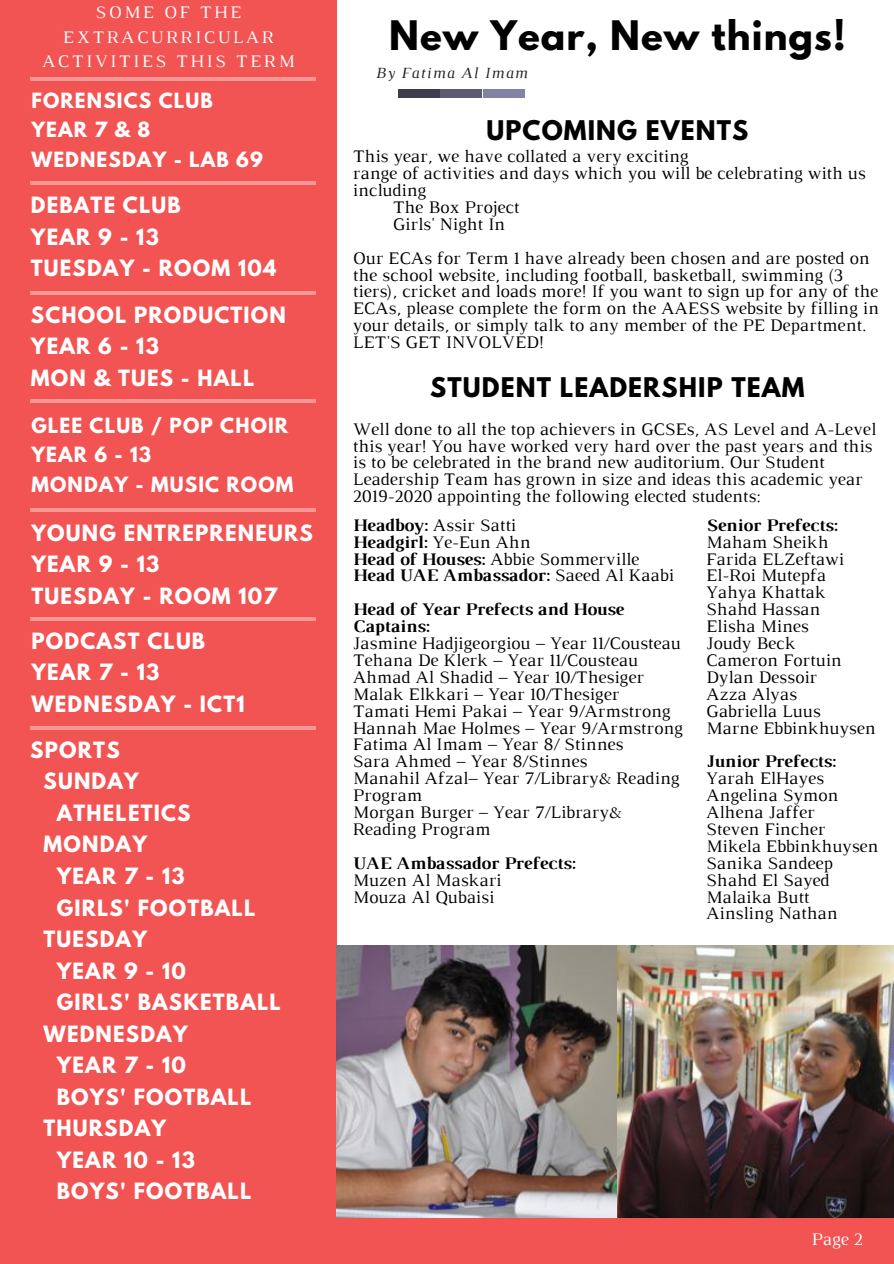
<style>
.page{position:relative;width:894px;height:1264px;background:#fff}
.page>*{position:absolute;margin:0;border:0;box-sizing:border-box;transform-origin:0 0}
.t1{font:700 36px "League Spartan";letter-spacing:.03em;color:#000}
.t2{font:700 24px "League Spartan";letter-spacing:.045em;color:#000}
.t3{font:700 19.8px/31.5px "League Spartan";letter-spacing:.06em;color:#fff}
.t4{font:700 18.6px/29.5px "League Spartan";letter-spacing:.06em;color:#fff}
.t5{font:18px/17px "Luthier";color:#000}
.t6{font:700 18px/17px "Luthier";color:#000}
.t7{font:18px/24.8px "Luthier";letter-spacing:.14em;color:#fff;text-align:center}
.t8{font:italic 15.9px "Luthier";letter-spacing:.07em;color:#222}
.s1{font-weight:400}
</style>
<div class="page">
<div style="left:398px;top:89px;width:41px;height:9px;background:#3e3d4d"></div>
<div style="left:440px;top:89px;width:41px;height:9px;background:#5b5a71"></div>
<div style="left:482px;top:89px;width:42px;height:9px;background:#8382a3"></div>
<div style="left:0;top:1216px;width:893px;height:47px;background:#f25453"></div>
<div style="left:0;top:0;width:337px;height:1223px;background:#f25453"></div>
<hr style="left:31px;top:181px;width:285px;height:4px;background:#f79897">
<hr style="left:31px;top:292px;width:285px;height:3px;background:#fff">
<hr style="left:31px;top:399px;width:285px;height:4px;background:#f79897">
<hr style="left:31px;top:77px;width:285px;height:3px;background:#fff">
<hr style="left:31px;top:508px;width:285px;height:4px;background:#f79897">
<hr style="left:31px;top:617px;width:285px;height:3px;background:#fff">
<hr style="left:31px;top:726px;width:285px;height:4px;background:#f79897">
<img style="left:336px;top:945px;width:281px;height:272px">
<img style="left:617px;top:945px;width:276px;height:272px">
<p class="t7" style="left:42px;top:1px;width:254px">SOME OF THE<br>EXTRACURRICULAR<br>ACTIVITIES THIS TERM</p>
<p class="t4" style="left:31px;top:88px;width:233px">FORENSICS CLUB<br>YEAR 7 &amp; 8<br>WEDNESDAY - LAB 69</p>
<p class="t3" style="left:31px;top:192px;width:247px">DEBATE CLUB<br>YEAR 9 - 13<br>TUESDAY - ROOM 104</p>
<p class="t3" style="left:31px;top:301px;width:256px">SCHOOL PRODUCTION<br>YEAR 6 - 13<br>MON &amp; TUES - HALL</p>
<p class="t4" style="left:31px;top:412px;width:263px">GLEE CLUB / POP CHOIR<br>YEAR 6 - 13<br>MONDAY - MUSIC ROOM</p>
<p class="t3" style="left:31px;top:519px;width:283px">YOUNG ENTREPRENEURS<br>YEAR 9 - 13<br>TUESDAY - ROOM 107</p>
<p class="t3" style="left:31px;top:627px;width:215px">PODCAST CLUB<br>YEAR 7 - 13<br>WEDNESDAY - ICT1</p>
<p class="t3" style="left:30px;top:736px;width:91px">SPORTS</p>
<p class="t3" style="left:44px;top:768px;width:97px">SUNDAY</p>
<p class="t3" style="left:57px;top:799px;width:135px">ATHELETICS</p>
<p class="t3" style="left:44px;top:831px;width:105px">MONDAY</p>
<p class="t3" style="left:57px;top:862px;width:129px">YEAR 7 - 13</p>
<p class="t3" style="left:57px;top:894px;width:200px">GIRLS' FOOTBALL</p>
<p class="t3" style="left:44px;top:925px;width:105px">TUESDAY</p>
<p class="t3" style="left:57px;top:957px;width:131px">YEAR 9 - 10</p>
<p class="t3" style="left:57px;top:989px;width:225px">GIRLS' BASKETBALL</p>
<p class="t3" style="left:44px;top:1020px;width:145px">WEDNESDAY</p>
<p class="t3" style="left:57px;top:1052px;width:131px">YEAR 7 - 10</p>
<p class="t3" style="left:57px;top:1083px;width:196px">BOYS' FOOTBALL</p>
<p class="t3" style="left:44px;top:1115px;width:124px">THURSDAY</p>
<p class="t3" style="left:57px;top:1146px;width:140px">YEAR 10 - 13</p>
<p class="t3" style="left:57px;top:1178px;width:196px">BOYS' FOOTBALL</p>
<h1 class="t1" style="left:389px;top:17px;width:458px">New Year, New things!</h1>
<p class="t8" style="left:375px;top:67px;width:153px">By Fatima Al Imam</p>
<h2 class="t2" style="left:486px;top:118px;width:263px">UPCOMING EVENTS</h2>
<p class="t5" style="left:353px;top:149px;width:337px">This year, we have collated a very exciting</p>
<p class="t5" style="left:353px;top:166px;width:514px">range of activities and days which you will be celebrating with us</p>
<p class="t5" style="left:353px;top:183px;width:75px">including</p>
<p class="t5" style="left:392px;top:200px;width:128px">The Box Project</p>
<p class="t5" style="left:392px;top:217px;width:114px">Girls' Night In</p>
<p class="t5" style="left:353px;top:251px;width:527px">Our ECAs for Term 1 have already been chosen and are posted on the school website, including football, basketball, swimming (3 tiers), cricket and loads more! If you want to sign up for any of the ECAs, please complete the form on the AAESS website by filling in your details, or simply talk to any member of the PE Department.<br>LET'S GET INVOLVED!</p>
<h2 class="t2" style="left:430px;top:376px;width:375px">STUDENT LEADERSHIP TEAM</h2>
<p class="t5" style="left:353px;top:422px;width:524px">Well done to all the top achievers in GCSEs, AS Level and A-Level this year! You have worked very hard over the past years and this is to be celebrated in the brand new auditorium. Our Student Leadership Team has grown in size and ideas this academic year 2019-2020 appointing the following elected students:</p>
<p class="t6" style="left:353px;top:518px;width:322px">Headboy: <span class="s1">Assir Satti<br></span>Headgirl: <span class="s1">Ye-Eun Ahn<br></span>Head of Houses: <span class="s1">Abbie Sommerville<br></span>Head UAE Ambassador: <span class="s1">Saeed Al Kaabi</span></p>
<p class="t6" style="left:353px;top:602px;width:272px">Head of Year Prefects and House<br>Captains:</p>
<p class="t5" style="left:353px;top:636px;width:331px">Jasmine Hadjigeorgiou – Year 11/Cousteau<br>Tehana De Klerk – Year 11/Cousteau<br>Ahmad Al Shadid – Year 10/Thesiger<br>Malak Elkkari – Year 10/Thesiger<br>Tamati Hemi Pakai – Year 9/Armstrong<br>Hannah Mae Holmes – Year 9/Armstrong<br>Fatima Al Imam – Year 8/ Stinnes<br>Sara Ahmed – Year 8/Stinnes<br>Manahil Afzal– Year 7/Library&amp; Reading<br>Program<br>Morgan Burger – Year 7/Library&amp;<br>Reading Program</p>
<p class="t6" style="left:353px;top:855px;width:224px">UAE Ambassador Prefects:</p>
<p class="t5" style="left:353px;top:872px;width:150px">Muzen Al Maskari<br>Mouza Al Qubaisi</p>
<p class="t6" style="left:706px;top:518px;width:133px">Senior Prefects:</p>
<p class="t5" style="left:706px;top:534px;width:171px">Maham Sheikh<br>Farida ELZeftawi<br>El-Roi Mutepfa<br>Yahya Khattak<br>Shahd Hassan<br>Elisha Mines<br>Joudy Beck<br>Cameron Fortuin<br>Dylan Dessoir<br>Azza Alyas<br>Gabriella Luus<br>Marne Ebbinkhuysen</p>
<p class="t6" style="left:706px;top:754px;width:131px">Junior Prefects:</p>
<p class="t5" style="left:706px;top:771px;width:174px">Yarah ElHayes<br>Angelina Symon<br>Alhena Jaffer<br>Steven Fincher<br>Mikela Ebbinkhuysen<br>Sanika Sandeep<br>Shahd El Sayed<br>Malaika Butt<br>Ainsling Nathan</p>
<p class="t7" style="left:811px;top:1228px;width:53px">Page 2</p>
</div>
